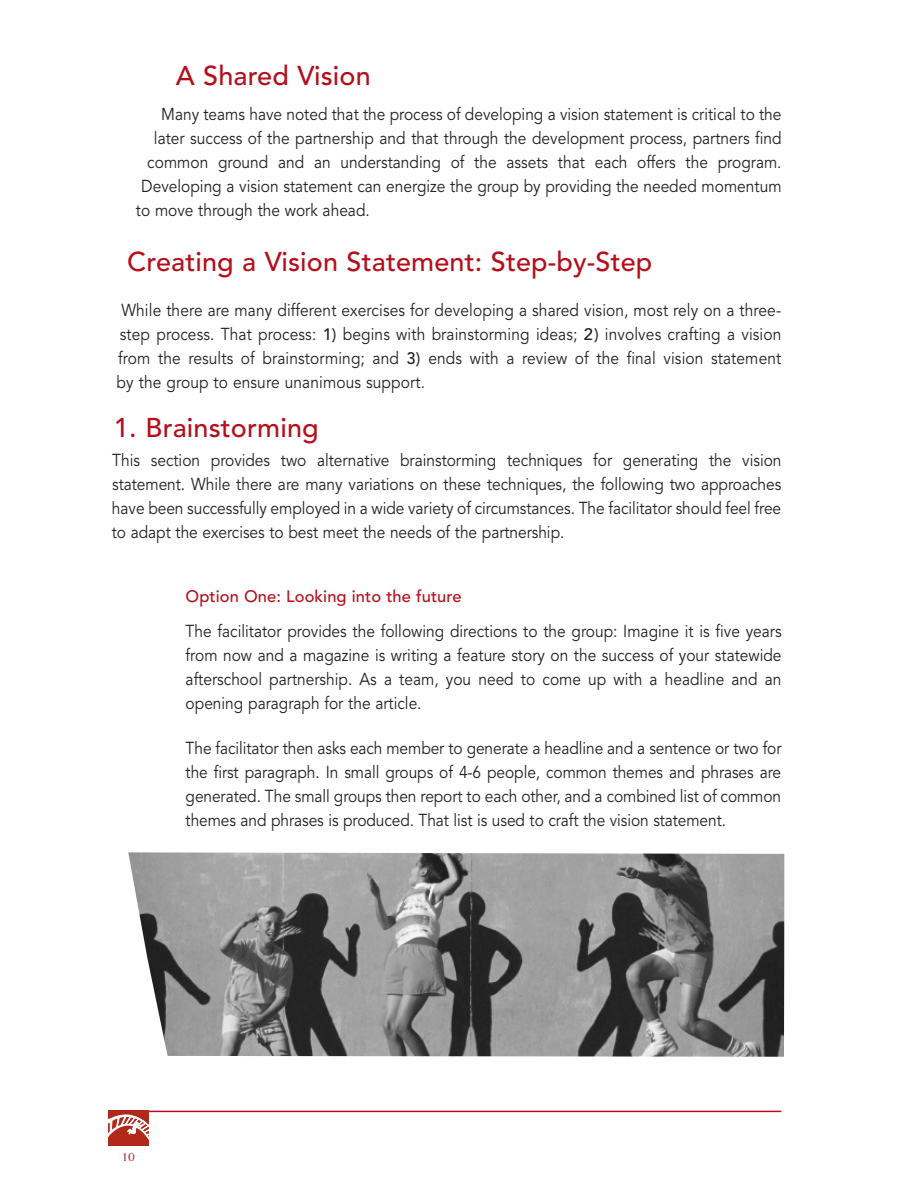
<style>
.page{position:relative;width:918px;height:1188px;background:#fff}
.page>*{position:absolute;margin:0;border:0;box-sizing:border-box;transform-origin:0 0}
.t1{font:500 27px "Avenir";letter-spacing:.005em;color:#b50e1a}
.t2{font:17.25px/24px "Avenir";color:#231f20;text-align:justify;scale:.9 1}
.t3{font:500 16.5px "Avenir";letter-spacing:.005em;color:#b50e1a}
.t4{font:13.5px "Weiss";color:#b50e1a}
.s1{font-weight:500;font-size:16.5px}
</style>
<div class="page">
<hr style="left:148px;top:1111px;width:633px;height:1px;background:#b50e1a">
<div style="left:108px;top:1110px;width:41px;height:35px;background:#b1291a"></div>
<svg style="left:108px;top:1114px;width:41px;height:26px"></svg>
<img style="left:128px;top:852px;width:656px;height:205px">
<h1 class="t1" style="left:176px;top:65px;width:197px">A Shared Vision</h1>
<p class="t2" style="left:161px;top:103px;width:691px">Many teams have noted that the process of developing a vision statement is critical to the</p>
<p class="t2" style="left:154px;top:127px;width:699px">later success of the partnership and that through the development process, partners find</p>
<p class="t2" style="left:147px;top:151px;width:706px">common ground and an understanding of the assets that each offers the program.</p>
<p class="t2" style="left:141px;top:175px;width:713px">Developing a vision statement can energize the group by providing the needed momentum</p>
<p class="t2" style="left:136px;top:199px;width:261px">to move through the work ahead.</p>
<h1 class="t1" style="left:127px;top:250px;width:527px">Creating a Vision Statement: Step-by-Step</h1>
<p class="t2" style="left:117px;top:300px;width:740px">While there are many different exercises for developing a shared vision, most rely on a three&shy;step process. That process: <span class="s1">1)</span> begins with brainstorming ideas; <span class="s1">2)</span> involves crafting a vision from the results of brainstorming; and <span class="s1">3)</span> ends with a review of the final vision statement by the group to ensure unanimous support.</p>
<h1 class="t1" style="left:114px;top:416px;width:206px">1. Brainstorming</h1>
<p class="t2" style="left:112px;top:450px;width:746px">This section provides two alternative brainstorming techniques for generating the vision statement. While there are many variations on these techniques, the following two approaches have been successfully employed in a wide variety of circumstances. The facilitator should feel free to adapt the exercises to best meet the needs of the partnership.</p>
<p class="t3" style="left:186px;top:589px;width:277px">Option One: Looking into the future</p>
<p class="t2" style="left:186px;top:620px;width:664px">The facilitator provides the following directions to the group: Imagine it is five years from now and a magazine is writing a feature story on the success of your statewide afterschool partnership. As a team, you need to come up with a headline and an opening paragraph for the article.</p>
<p class="t2" style="left:186px;top:738px;width:664px">The facilitator then asks each member to generate a headline and a sentence or two for the first paragraph. In small groups of 4-6 people, common themes and phrases are generated. The small groups then report to each other, and a combined list of common themes and phrases is produced. That list is used to craft the vision statement.</p>
<p class="t4" style="left:121px;top:1152px;width:15px">10</p>
</div>
